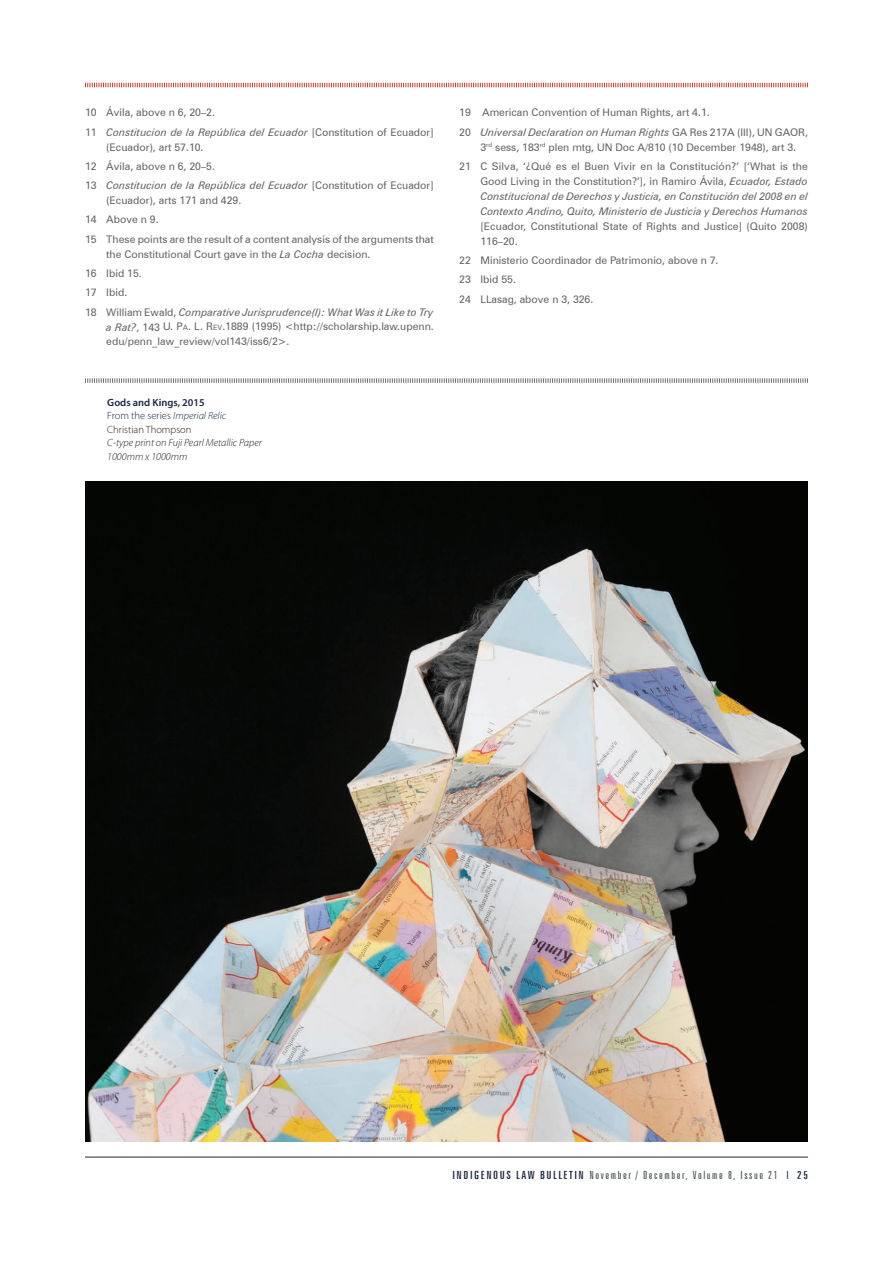
<style>
.page{position:relative;width:893px;height:1263px;background:#fff}
.page>*{position:absolute;margin:0;border:0;box-sizing:border-box;transform-origin:0 0}
.t1{font:300 extra-condensed 11.25px "Zurich BT";letter-spacing:.12em;color:#364141;scale:1.15 1}
.t2{font:10.5px/19.2px "Zurich BT";color:#636366}
.t3{font:italic 10.5px/15px "Zurich BT";color:#636366;text-align:justify}
.t4{font:600 10.5px/13.5px "Myriad Pro";color:#1b2644}
.t5{font:italic 300 10.5px/13.5px "Myriad Pro";color:#231f20}
.s1{font-style:italic}
.s2{font-style:inherit}
.s3{font-size:7.35px}
.s4{font-weight:300}
.s5{font-weight:300;font-style:italic}
.s6{font-weight:300;color:#231f20}
.s7{font-style:normal}
.s8{font-weight:400;color:#1b2644}
.s9{color:#1b2644}
</style>
<div class="page">
<hr style="left:85px;top:1157px;width:723px;height:1px;background:#1b2644">
<svg style="left:85px;top:82px;width:723px;height:6px"></svg>
<svg style="left:85px;top:378px;width:723px;height:5px"></svg>
<img style="left:86px;top:481px;width:722px;height:661px">
<p class="t2" style="left:85px;top:103px;width:350px">10 Ávila, above n 6, 20–2.<br>11 <span class="s1">Constitucion de la República del Ecuador</span> [Constitution of Ecuador]</p>
<p class="t2" style="left:85px;top:137px;width:350px;text-indent:21px">(Ecuador), art 57.10.<br>12 Ávila, above n 6, 20–5.<br>13 <span class="s1">Constitucion de la República del Ecuador</span> [Constitution of Ecuador]</p>
<p class="t2" style="left:85px;top:191px;width:350px;text-indent:21px">(Ecuador), arts 171 and 429.<br>14 Above n 9.<br>15 These points are the result of a content analysis of the arguments that</p>
<p class="t2" style="left:85px;top:244px;width:350px;text-indent:21px">the Constitutional Court gave in the <span class="s1">La Cocha</span> decision.<br>16 Ibid 15.<br>17 Ibid.<br>18 William Ewald, <span class="s1">Comparative Jurisprudence(I): What Was it Like to Try</span></p>
<p class="t2" style="left:106px;top:319px;width:329px;line-height:15px"><span class="s1">a Rat?</span>, 143 <span class="s2">U. P</span><span class="s3">A</span><span class="s2">. L. R</span><span class="s3">EV</span><span class="s2">.</span>1889 (1995) &lt;http://scholarship.law.upenn. edu/penn_law_review/vol143/iss6/2&gt;.</p>
<p class="t4" style="left:107px;top:395px;width:120px">Gods and Kings, 2015<br><span class="s4">From the series</span> <span class="s5">Imperial Relic<br></span><span class="s6">Christian Thompson</span></p>
<p class="t5" style="left:107px;top:436px;width:156px">C-type print on Fuji Pearl Metallic Paper<br>1000mm x 1000mm</p>
<p class="t2" style="left:459px;top:103px;width:350px">19 American Convention of Human Rights, art 4.1.<br>20 <span class="s1">Universal Declaration on Human Rights</span> GA Res 217A (III), UN GAOR,</p>
<p class="t2" style="left:459px;top:137px;width:350px;text-indent:21px">3<sup>rd</sup> sess, 183<sup>rd</sup> plen mtg, UN Doc A/810 (10 December 1948), art 3.<br>21 C Silva, ‘¿Qué es el Buen Vivir en la Constitución?’ [‘What is the</p>
<p class="t3" style="left:480px;top:174px;width:329px"><span class="s7">Good Living in the Constitution?’], in Ramiro Ávila,</span> Ecuador, Estado Constitucional de Derechos y Justicia, en Constitución del 2008 en el Contexto Andino, Quito, Ministerio de Justicia y Derechos Humanos</p>
<p class="t2" style="left:480px;top:219px;width:329px;line-height:15px">[Ecuador, Constitutional State of Rights and Justice] (Quito 2008)<br>116–20.</p>
<p class="t2" style="left:459px;top:251px;width:261px">22 Ministerio Coordinador de Patrimonio, above n 7.<br>23 Ibid 55.<br>24 LLasag, above n 3, 326.</p>
<p class="t1" style="left:452px;top:1169px;width:311px"><span class="s8">INDIGENOUS LAW BULLETIN</span> November / December, Volume 8, Issue 21 <span class="s9">I</span> <span class="s8">25</span></p>
</div>
